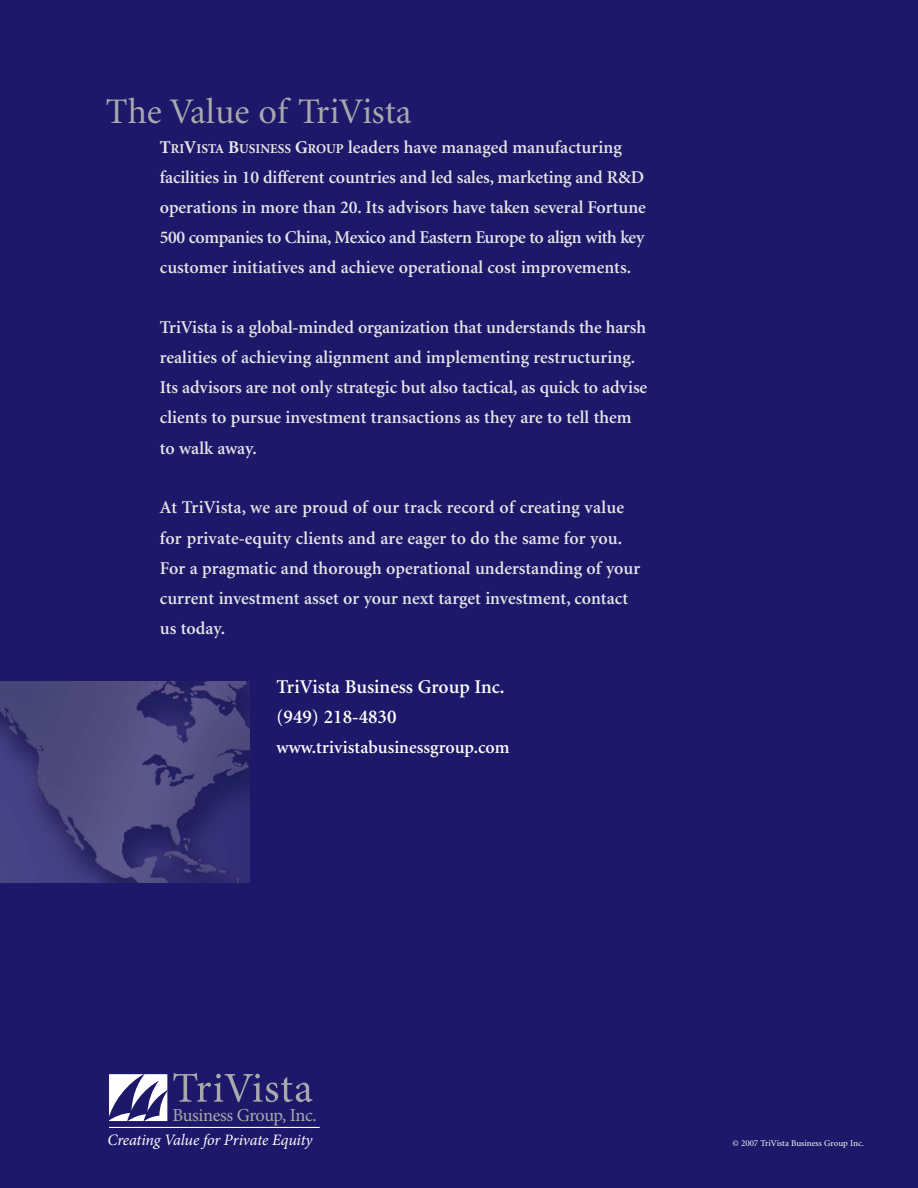
<style>
.page{position:relative;width:918px;height:1188px;background:#1e186a}
.page>*{position:absolute;margin:0;border:0;box-sizing:border-box;transform-origin:0 0}
.t1{font:36px "Minion";color:#a7a9ac}
.t2{font:600 19.5px/30px "Minion";color:#fff}
.t3{font:18.3px "Minion Pro";letter-spacing:-.025em;color:#a7a9ac}
.t4{font:600 18px/30px "Minion";color:#e6e7e8}
.t5{font:600 18px "Minion";color:#fff}
.t6{font:italic 15.9px "Minion Pro";letter-spacing:-.01em;color:#fff}
.t7{font:9px "Minion";color:#fff}
.s1{font-weight:700}
.s2{font-weight:700;font-size:13.5px}
</style>
<div class="page">
<svg style="left:109px;top:1073px;width:204px;height:49px"></svg>
<hr style="left:109px;top:1127px;width:210px;height:1px;background:#fff">
<img style="left:0;top:681px;width:250px;height:202px">
<p class="t1" style="left:106px;top:98px;width:307px">The Value of TriVista</p>
<p class="t4" style="left:160px;top:134px;width:487px"><span class="s1">T</span><span class="s2">RI</span><span class="s1">V</span><span class="s2">ISTA</span> <span class="s1">B</span><span class="s2">USINESS</span> <span class="s1">G</span><span class="s2">ROUP</span> leaders have managed manufacturing facilities in 10 different countries and led sales, marketing and R&amp;D operations in more than 20. Its advisors have taken several Fortune 500 companies to China, Mexico and Eastern Europe to align with key customer initiatives and achieve operational cost improvements.</p>
<p class="t4" style="left:160px;top:314px;width:489px">TriVista is a global-minded organization that understands the harsh realities of achieving alignment and implementing restructuring.<br>Its advisors are not only strategic but also tactical, as quick to advise clients to pursue investment transactions as they are to tell them to walk away.</p>
<p class="t4" style="left:160px;top:494px;width:482px">At TriVista, we are proud of our track record of creating value for private-equity clients and are eager to do the same for you.<br>For a pragmatic and thorough operational understanding of your current investment asset or your next target investment, contact us today.</p>
<p class="t2" style="left:277px;top:674px;width:230px">TriVista Business Group Inc. (949) 218-4830</p>
<p class="t5" style="left:277px;top:741px;width:234px">www.trivistabusinessgroup.com</p>
<p class="t3" style="left:173px;top:1104px;width:146px">Business Group, Inc.</p>
<p class="t6" style="left:108px;top:1130px;width:207px">Creating Value for Private Equity</p>
<p class="t7" style="left:732px;top:1140px;width:133px">© 2007 TriVista Business Group Inc.</p>
</div>
